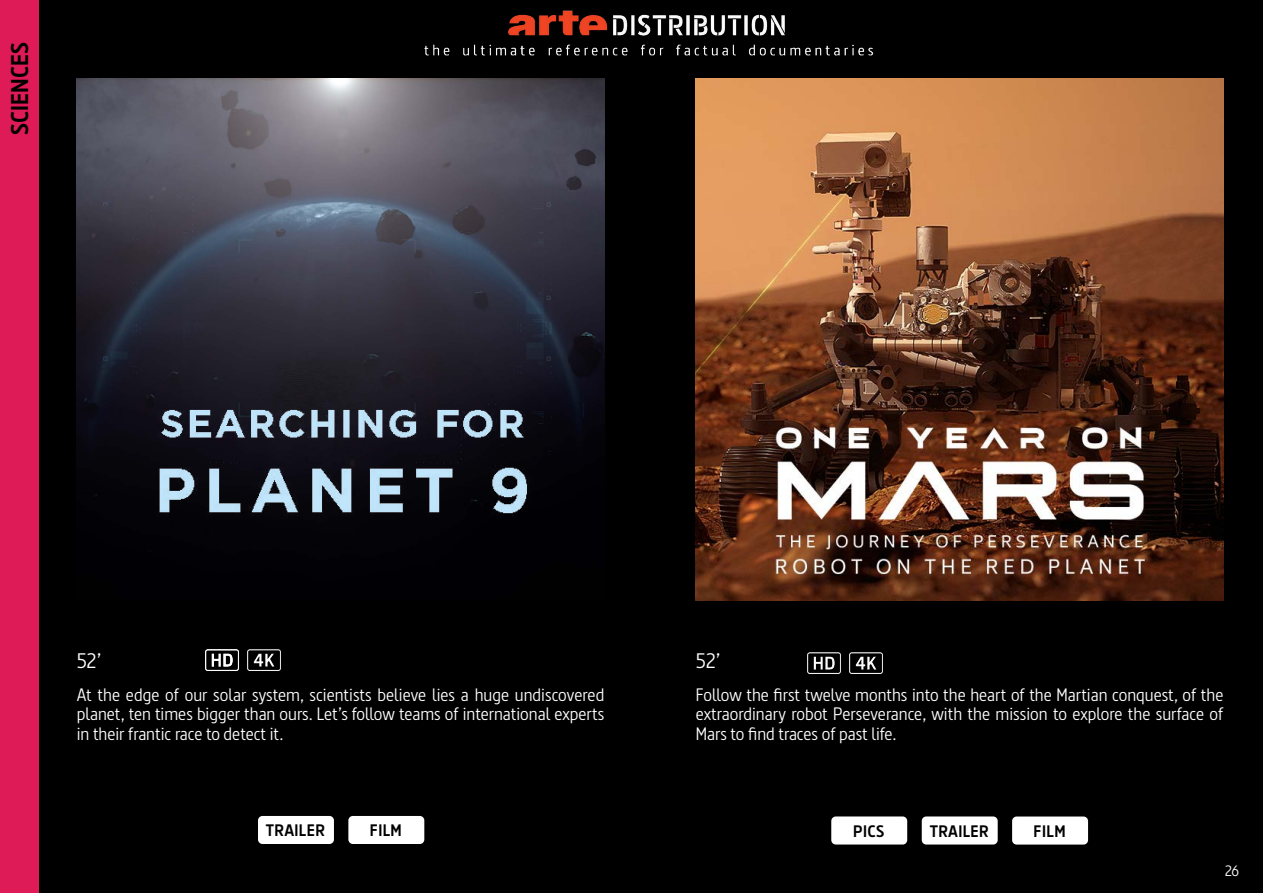
<style>
.page{position:relative;width:1263px;height:893px;background:#000}
.page>*{position:absolute;margin:0;border:0;box-sizing:border-box;transform-origin:0 0}
.t1{font:700 24px "Barna";color:#000}
.t2{font:21px "Barna";color:#fff}
.t3{font:18px/19.5px "Barna";color:#fff;text-align:justify}
.t4{font:700 16.5px "Barna";letter-spacing:.02em;color:#000}
.t5{font:15px "Barna";color:#fff}
</style>
<div class="page">
<img style="left:369px;top:10px;width:559px;height:75px">
<img style="left:696px;top:79px;width:527px;height:522px">
<img style="left:205px;top:649px;width:34px;height:22px">
<div style="left:0;top:0;width:38px;height:893px;background:#de1b56"></div>
<img style="left:807px;top:652px;width:34px;height:22px">
<img style="left:849px;top:652px;width:34px;height:22px">
<img style="left:247px;top:649px;width:34px;height:22px">
<img style="left:77px;top:79px;width:527px;height:388px">
<img style="left:79px;top:356px;width:526px;height:166px">
<div style="left:258px;top:816px;width:76px;height:28px;background:#fff;border-radius:4px"></div>
<div style="left:348px;top:816px;width:76px;height:28px;background:#fff;border-radius:4px"></div>
<div style="left:922px;top:816px;width:76px;height:28px;background:#fff;border-radius:4px"></div>
<div style="left:1012px;top:816px;width:76px;height:29px;background:#fff;border-radius:4px"></div>
<div style="left:831px;top:816px;width:76px;height:28px;background:#fff;border-radius:4px"></div>
<h1 class="t1" style="left:5px;top:135px;width:94px;rotate:-90deg">SCIENCES</h1>
<p class="t2" style="left:77px;top:648px;width:26px">52’</p>
<p class="t2" style="left:696px;top:648px;width:26px">52’</p>
<p class="t3" style="left:77px;top:685px;width:529px">At the edge of our solar system, scientists believe lies a huge undiscovered planet, ten times bigger than ours. Let’s follow teams of international experts in their frantic race to detect it.</p>
<p class="t3" style="left:696px;top:685px;width:529px">Follow the first twelve months into the heart of the Martian conquest, of the extraordinary robot Perseverance, with the mission to explore the surface of Mars to find traces of past life.</p>
<p class="t4" style="left:266px;top:820px;width:61px">TRAILER</p>
<p class="t4" style="left:370px;top:820px;width:33px">FILM</p>
<p class="t4" style="left:853px;top:821px;width:33px">PICS</p>
<p class="t4" style="left:930px;top:821px;width:61px">TRAILER</p>
<p class="t4" style="left:1034px;top:821px;width:33px">FILM</p>
<p class="t5" style="left:1225px;top:862px;width:16px">26</p>
</div>
